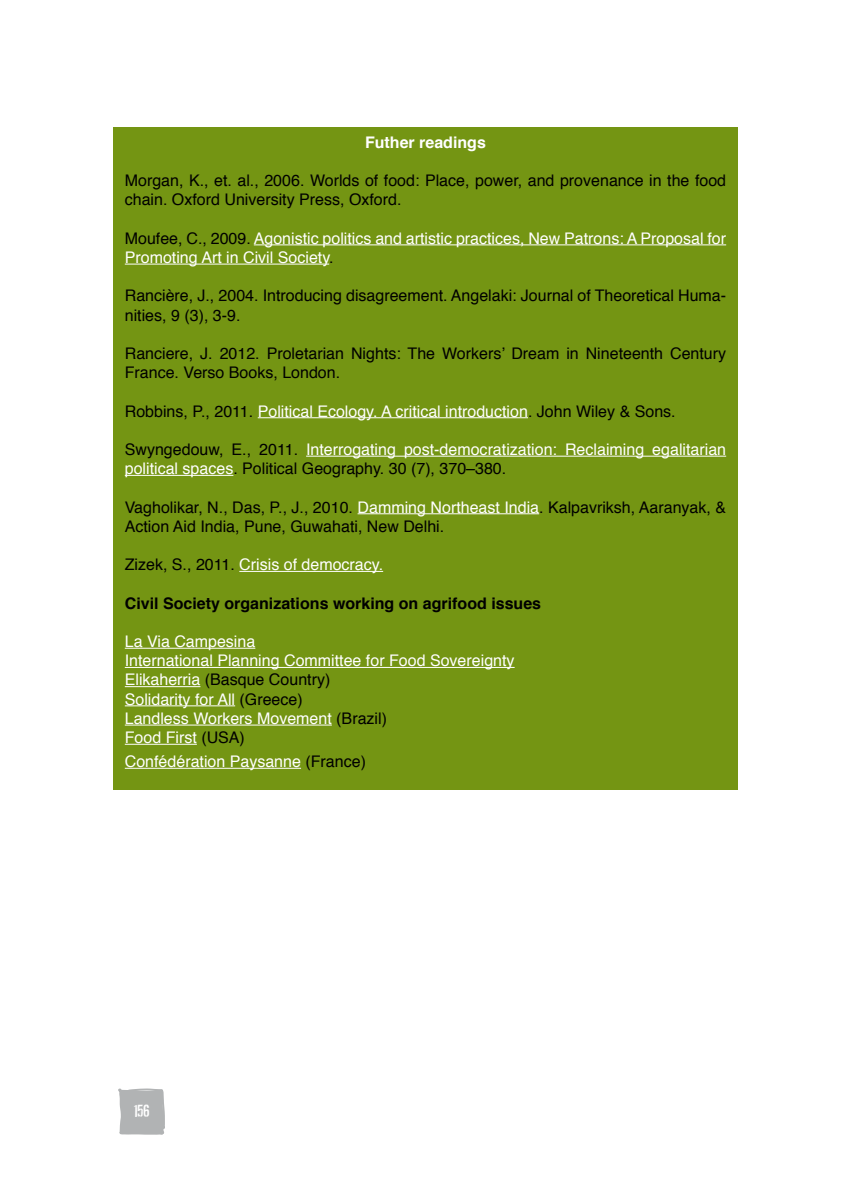
<style>
.page{position:relative;width:851px;height:1191px;background:#fff}
.page>*{position:absolute;margin:0;border:0;box-sizing:border-box;transform-origin:0 0}
.t1{font:16px/19.2px "Helvetica";color:#fff}
.t2{font:16px/19.2px "Helvetica";color:#000}
.t3{font:700 16px "Helvetica";color:#000}
.t4{font:700 16px "Helvetica";color:#fff}
.t5{font:16px "Dirty Ego";color:#fff}
.s1{color:#000}
.s2{color:#fff}
</style>
<div class="page">
<svg style="left:118px;top:1088px;width:47px;height:47px;background:#b8b9ba"></svg>
<div style="left:113px;top:128px;width:624px;height:662px;background:#749513"></div>
<hr style="left:254px;top:244px;width:472px;height:1px;background:#fff">
<hr style="left:125px;top:264px;width:204px;height:1px;background:#fff">
<hr style="left:258px;top:417px;width:270px;height:1px;background:#fff">
<hr style="left:306px;top:456px;width:420px;height:1px;background:#fff">
<hr style="left:125px;top:475px;width:108px;height:1px;background:#fff">
<hr style="left:357px;top:513px;width:182px;height:1px;background:#fff">
<hr style="left:239px;top:571px;width:144px;height:1px;background:#fff">
<hr style="left:125px;top:648px;width:130px;height:1px;background:#fff">
<hr style="left:125px;top:667px;width:389px;height:1px;background:#fff">
<hr style="left:125px;top:686px;width:75px;height:1px;background:#fff">
<hr style="left:125px;top:705px;width:110px;height:1px;background:#fff">
<hr style="left:125px;top:724px;width:207px;height:1px;background:#fff">
<hr style="left:125px;top:744px;width:72px;height:1px;background:#fff">
<hr style="left:125px;top:768px;width:176px;height:1px;background:#fff">
<p class="t4" style="left:365px;top:135px;width:122px">Futher readings</p>
<p class="t2" style="left:125px;top:172px;width:602px">Morgan, K., et. al., 2006. Worlds of food: Place, power, and provenance in the food chain. Oxford University Press, Oxford.</p>
<p class="t1" style="left:125px;top:230px;width:602px"><span class="s1">Moufee, C., 2009.</span> Agonistic politics and artistic practices, New Patrons: A Proposal for<br>Promoting Art in Civil Society<span class="s1">.</span></p>
<p class="t2" style="left:125px;top:287px;width:602px">Rancière, J., 2004. Introducing disagreement. Angelaki: Journal of Theoretical Huma&shy;nities, 9 (3), 3-9.</p>
<p class="t2" style="left:125px;top:345px;width:602px">Ranciere, J. 2012. Proletarian Nights: The Workers’ Dream in Nineteenth Century<br>France. Verso Books, London.</p>
<p class="t1" style="left:125px;top:402px;width:552px"><span class="s1">Robbins, P., 2011.</span> Political Ecology. A critical introduction<span class="s1">. John Wiley &amp; Sons.</span></p>
<p class="t1" style="left:125px;top:441px;width:602px"><span class="s1">Swyngedouw, E., 2011.</span> Interrogating post-democratization: Reclaiming egalitarian political spaces<span class="s1">. Political Geography. 30 (7), 370–380.</span></p>
<p class="t2" style="left:125px;top:498px;width:602px">Vagholikar, N., Das, P., J., 2010. <span class="s2">Damming Northeast India</span>. Kalpavriksh, Aaranyak, &amp;<br>Action Aid India, Pune, Guwahati, New Delhi.</p>
<p class="t1" style="left:125px;top:556px;width:260px"><span class="s1">Zizek, S., 2011.</span> Crisis of democracy.</p>
<p class="t3" style="left:125px;top:596px;width:418px">Civil Society organizations working on agrifood issues</p>
<p class="t1" style="left:125px;top:633px;width:391px">La Via Campesina<br>International Planning Committee for Food Sovereignty<br>Elikaherria <span class="s1">(Basque Country)<br></span>Solidarity for All <span class="s1">(Greece)<br></span>Landless Workers Movement <span class="s1">(Brazil)<br></span>Food First <span class="s1">(USA)</span></p>
<p class="t1" style="left:125px;top:753px;width:243px">Confédération Paysanne <span class="s1">(France)</span></p>
<p class="t5" style="left:134px;top:1101px;width:17px">!"#</p>
</div>
